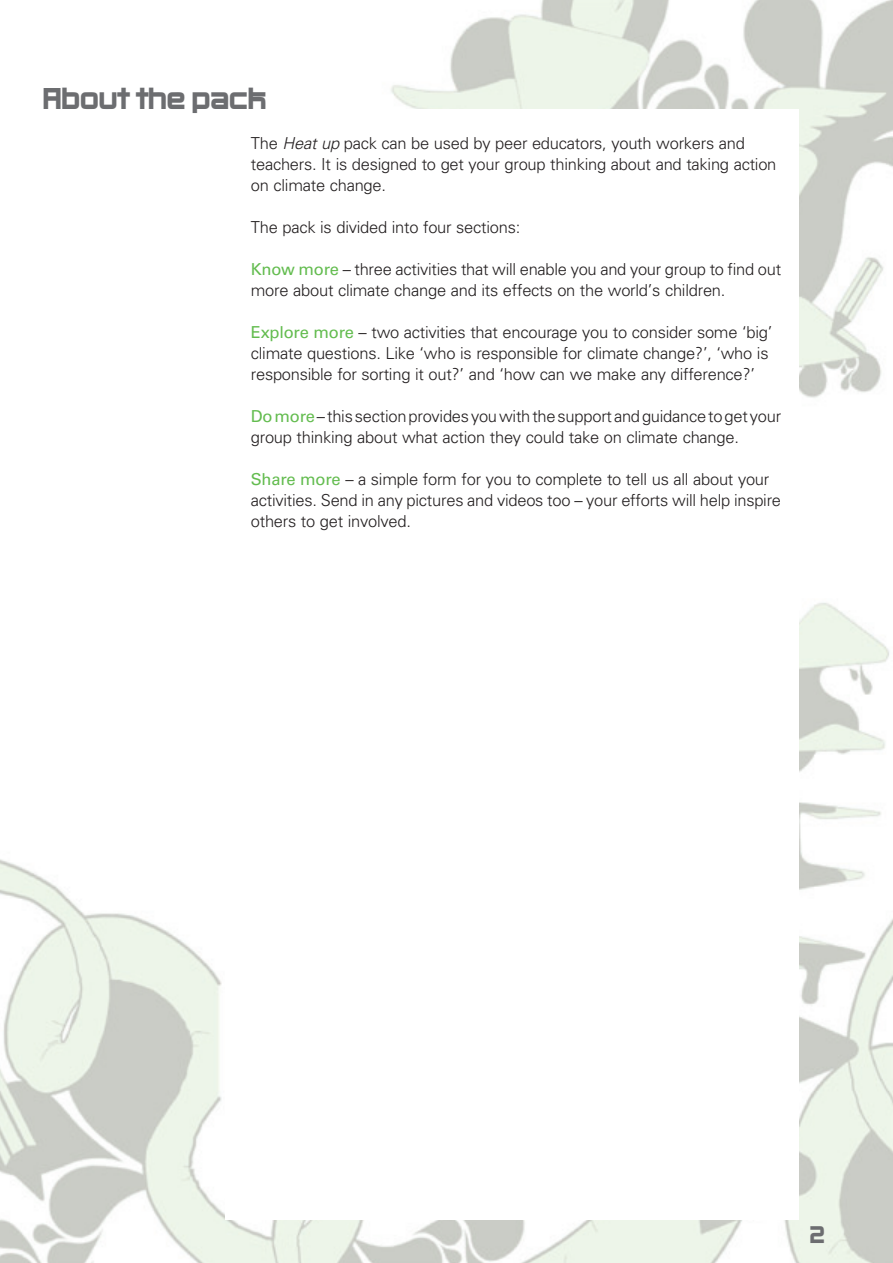
<style>
.page{position:relative;width:893px;height:1263px;background:#fff}
.page>*{position:absolute;margin:0;border:0;box-sizing:border-box;transform-origin:0 0}
.t1{font:30px "Benjamin";letter-spacing:-.015em;color:#6c6d70}
.t2{font:24px "Benjamin";color:#6c6d70}
.t3{font:300 16.5px/21px "Univers";letter-spacing:-.015em;color:#231f20}
.s1{font-style:italic}
.s2{font-weight:400;color:#63bc4f}
</style>
<div class="page">
<img style="left:0;top:0;width:893px;height:1263px">
<div style="left:225px;top:110px;width:573px;height:1110px;background:#fff"></div>
<h1 class="t1" style="left:43px;top:80px;width:225px">About the pack</h1>
<p class="t3" style="left:251px;top:133px;width:527px">The <span class="s1">Heat up</span> pack can be used by peer educators, youth workers and teachers. It is designed to get your group thinking about and taking action on climate change.</p>
<p class="t3" style="left:251px;top:217px;width:271px">The pack is divided into four sections:</p>
<p class="t3" style="left:251px;top:259px;width:532px"><span class="s2">Know more</span> – three activities that will enable you and your group to find out more about climate change and its effects on the world’s children.</p>
<p class="t3" style="left:251px;top:322px;width:523px"><span class="s2">Explore more</span> – two activities that encourage you to consider some ‘big’ climate questions. Like ‘who is responsible for climate change?’, ‘who is responsible for sorting it out?’ and ‘how can we make any difference?’</p>
<p class="t3" style="left:251px;top:406px;width:532px"><span class="s2">Do more</span> – this section provides you with the support and guidance to get your group thinking about what action they could take on climate change.</p>
<p class="t3" style="left:251px;top:469px;width:532px"><span class="s2">Share more</span> – a simple form for you to complete to tell us all about your activities. Send in any pictures and videos too – your efforts will help inspire others to get involved.</p>
<h2 class="t2" style="left:809px;top:1220px;width:17px">2</h2>
</div>
